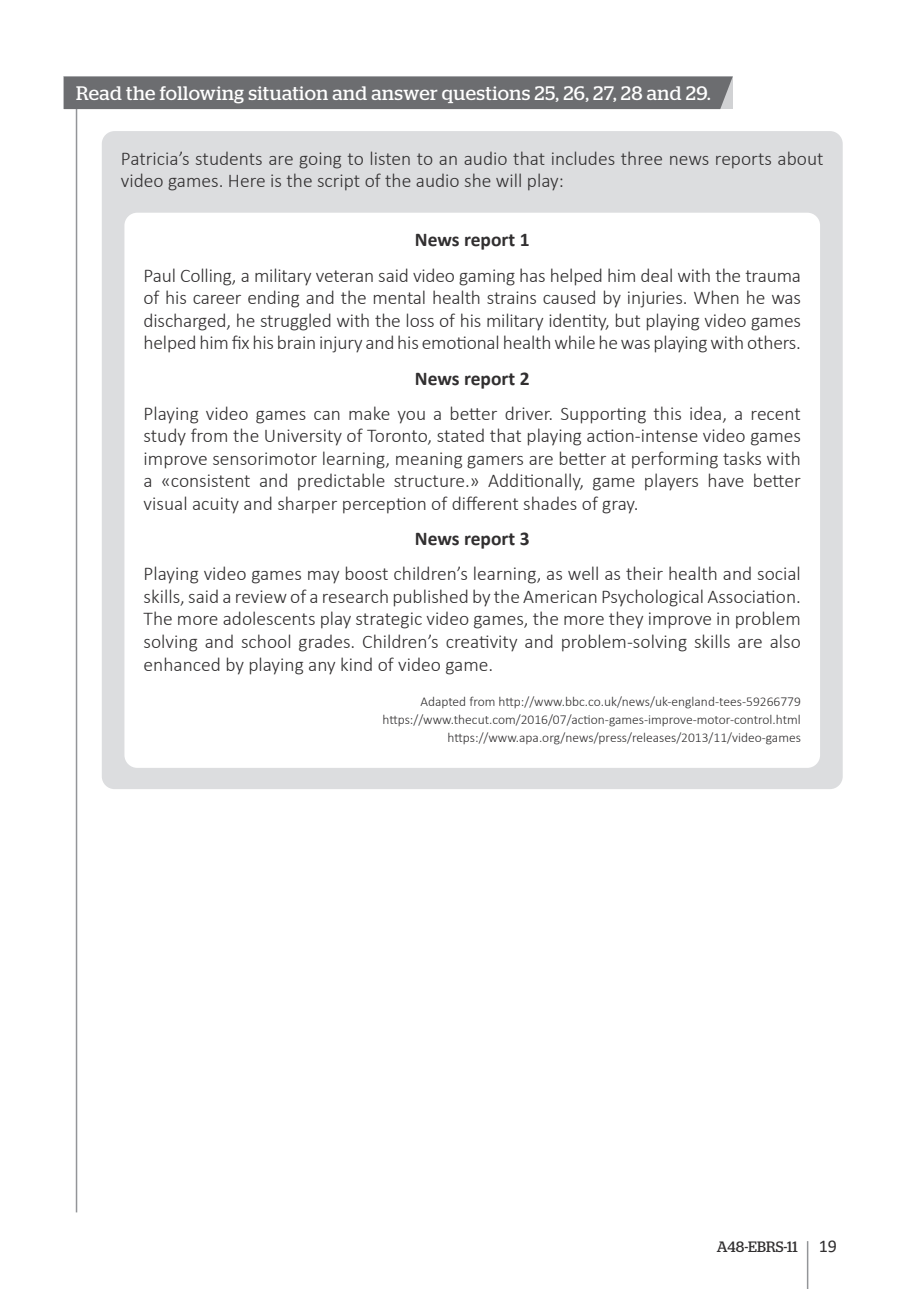
<style>
.page{position:relative;width:919px;height:1289px;background:#fff}
.page>*{position:absolute;margin:0;border:0;box-sizing:border-box;transform-origin:0 0}
.t1{font:300 19.5px/22.5px "Calibri";color:#312f30;text-align:justify}
.t2{font:19.5px "Stag";letter-spacing:.025em;color:#fff}
.t3{font:700 19.5px "Calibri";color:#312f30}
.t4{font:15px "Stag";color:#312f30}
.t5{font:300 13.5px/18px "Calibri";color:#312f30;text-align:right}
.s1{font-family:"Calibri";font-size:18px}
</style>
<div class="page">
<hr style="left:806px;top:1241px;width:2px;height:47px;background:#939598">
<hr style="left:76px;top:98px;width:1px;height:1114px;background:#939598">
<div style="left:64px;top:77px;width:668px;height:32px;background:#6c6d70"></div>
<div style="left:102px;top:131px;width:740px;height:658px;background:#dcdddf;border-radius:13px"></div>
<div style="left:124px;top:213px;width:696px;height:554px;background:#fff;border-radius:13px"></div>
<p class="t2" style="left:76px;top:82px;width:636px">Read the following situation and answer questions 25, 26, 27, 28 and 29.</p>
<p class="t1" style="left:121px;top:147px;width:704px">Patricia’s students are going to listen to an audio that includes three news reports about video games. Here is the script of the audio she will play:</p>
<p class="t3" style="left:415px;top:226px;width:116px">News report 1</p>
<p class="t1" style="left:144px;top:264px;width:659px">Paul Colling, a military veteran said video gaming has helped him deal with the trauma of his career ending and the mental health strains caused by injuries. When he was discharged, he struggled with the loss of his military identity, but playing video games helped him fix his brain injury and his emotional health while he was playing with others.</p>
<p class="t3" style="left:415px;top:364px;width:116px">News report 2</p>
<p class="t1" style="left:144px;top:402px;width:658px">Playing video games can make you a better driver. Supporting this idea, a recent study from the University of Toronto, stated that playing action-intense video games improve sensorimotor learning, meaning gamers are better at performing tasks with a «consistent and predictable structure.» Additionally, game players have better visual acuity and sharper perception of different shades of gray.</p>
<p class="t3" style="left:415px;top:525px;width:116px">News report 3</p>
<p class="t1" style="left:144px;top:562px;width:658px">Playing video games may boost children’s learning, as well as their health and social skills, said a review of a research published by the American Psychological Association.<br>The more adolescents play strategic video games, the more they improve in problem solving and school grades. Children’s creativity and problem-solving skills are also enhanced by playing any kind of video game.</p>
<p class="t5" style="left:382px;top:692px;width:420px">Adapted from http://www.bbc.co.uk/news/uk-england-tees-59266779 https://www.thecut.com/2016/07/action-games-improve-motor-control.html https://www.apa.org/news/press/releases/2013/11/video-games</p>
<p class="t4" style="left:716px;top:1237px;width:122px">A48-EBRS-11 <span class="s1">19</span></p>
</div>
